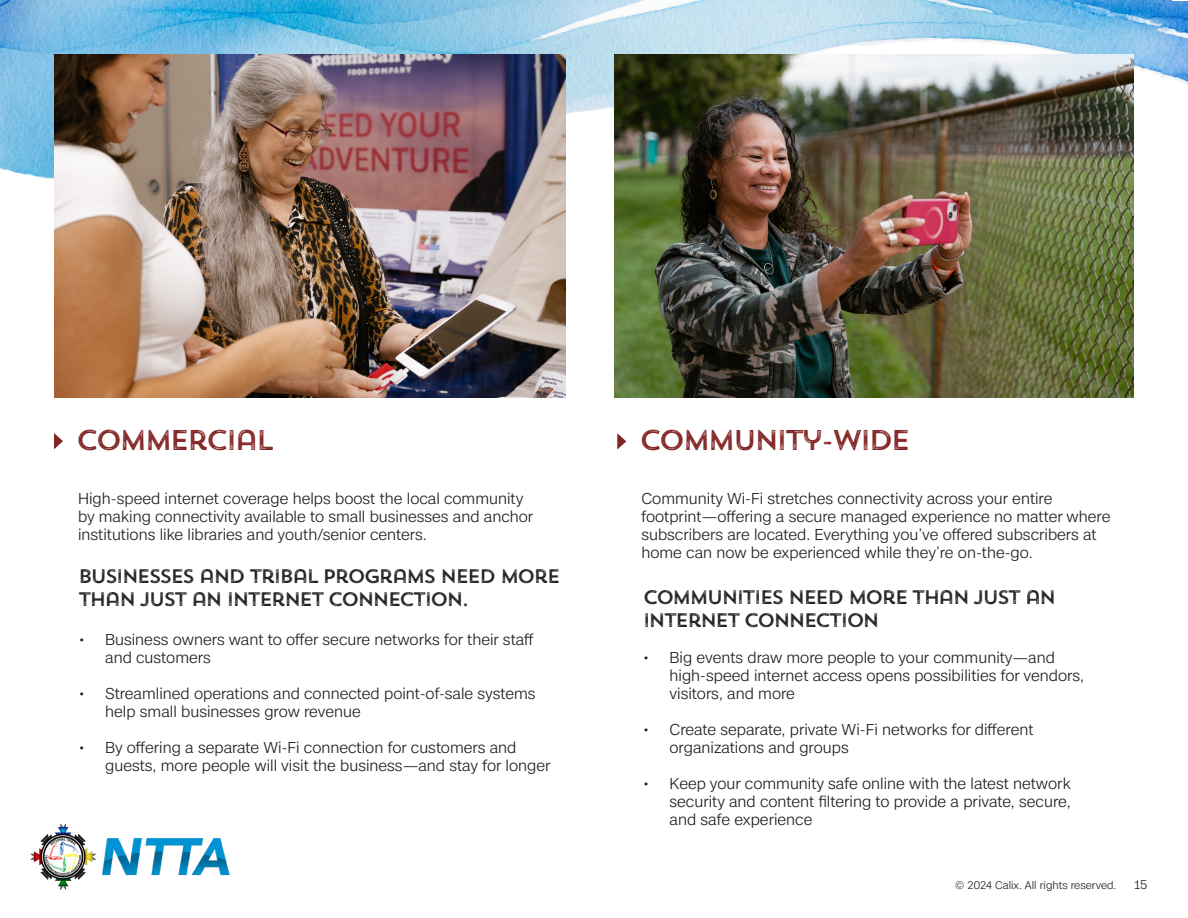
<style>
.page{position:relative;width:1188px;height:918px;background:#fff}
.page>*{position:absolute;margin:0;border:0;box-sizing:border-box;transform-origin:0 0}
.t1{font:28.5px "Trend Rough Sans One";letter-spacing:-.115em;color:#822323}
.t2{font:19.5px/22.5px "Trend Rough Sans One";letter-spacing:-.115em;color:#201d1e}
.t3{font:300 15px/18px "Case";color:#201d1e}
.t4{font:300 12px "Case";color:#231f20}
.t5{font:300 10.5px "Case";color:#231f20}
</style>
<div class="page">
<img style="left:0;top:0;width:1188px;height:183px">
<img style="left:30px;top:824px;width:200px;height:65px">
<svg style="left:54px;top:433px;width:9px;height:16px"></svg>
<svg style="left:617px;top:433px;width:9px;height:17px"></svg>
<img style="left:54px;top:54px;width:512px;height:343px">
<img style="left:615px;top:54px;width:519px;height:343px">
<p class="t1" style="left:76px;top:422px;width:200px">COMMERCIAL</p>
<p class="t1" style="left:639px;top:422px;width:273px">COMMUNITY-WIDE</p>
<p class="t3" style="left:78px;top:489px;width:457px">High-speed internet coverage helps boost the local community by making connectivity available to small businesses and anchor institutions like libraries and youth/senior centers.</p>
<p class="t3" style="left:641px;top:489px;width:471px">Community Wi-Fi stretches connectivity across your entire footprint—offering a secure managed experience no matter where subscribers are located. Everything you’ve offered subscribers at home can now be experienced while they’re on-the-go.</p>
<p class="t2" style="left:78px;top:565px;width:484px">BUSINESSES AND TRIBAL PROGRAMS NEED MORE<br>THAN JUST AN INTERNET CONNECTION.</p>
<p class="t3" style="left:105px;top:630px;width:430px;text-indent:-27px">• Business owners want to offer secure networks for their staff and customers</p>
<p class="t3" style="left:105px;top:684px;width:432px;text-indent:-27px">• Streamlined operations and connected point-of-sale systems help small businesses grow revenue</p>
<p class="t3" style="left:105px;top:738px;width:447px;text-indent:-27px">• By offering a separate Wi-Fi connection for customers and guests, more people will visit the business—and stay for longer</p>
<p class="t2" style="left:643px;top:586px;width:415px">COMMUNITIES NEED MORE THAN JUST AN<br>INTERNET CONNECTION</p>
<p class="t3" style="left:670px;top:648px;width:416px;text-indent:-27px">• Big events draw more people to your community—and high-speed internet access opens possibilities for vendors, visitors, and more</p>
<p class="t3" style="left:670px;top:720px;width:365px;text-indent:-27px">• Create separate, private Wi-Fi networks for different organizations and groups</p>
<p class="t3" style="left:670px;top:774px;width:403px;text-align:justify;text-indent:-27px">• Keep your community safe online with the latest network security and content filtering to provide a private, secure, and safe experience</p>
<p class="t5" style="left:955px;top:878px;width:163px">© 2024 Calix. All rights reserved.</p>
<p class="t4" style="left:1134px;top:876px;width:15px">15</p>
</div>
